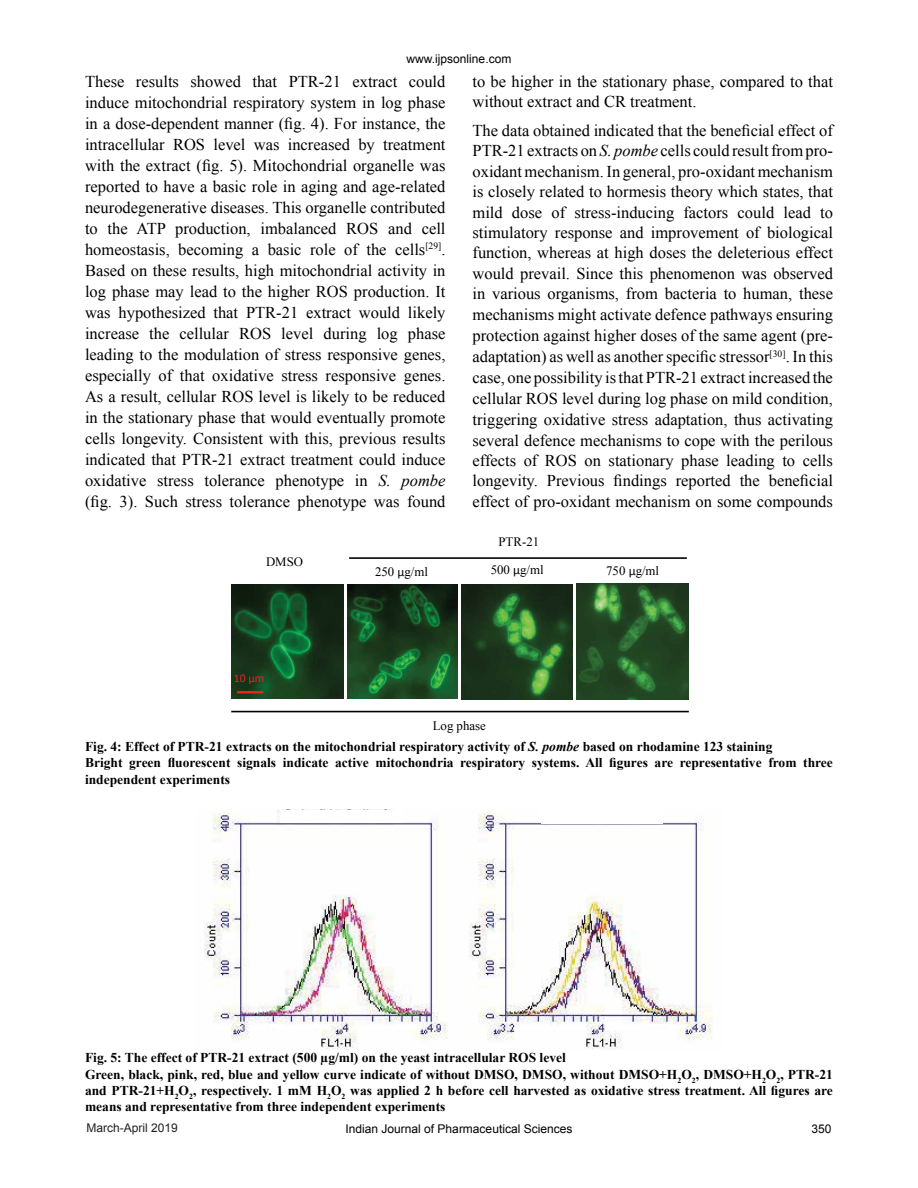
<style>
.page{position:relative;width:918px;height:1188px;background:#fff}
.page>*{position:absolute;margin:0;border:0;box-sizing:border-box;transform-origin:0 0}
.t1{font:16.5px/21px "Times New Roman";color:#000;text-align:justify}
.t2{font:700 13.5px/16.2px "Times New Roman";color:#000}
.t3{font:12.9px "Times New Roman";color:#000}
.t4{font:12px "Arial";color:#000}
.t5{font:12px "Arial";color:#231f20}
.t6{font:11.85px "Calibri";color:#ed2224}
.s1{font-style:italic}
.s2{font-family:"Calibri"}
</style>
<div class="page">
<img style="left:591px;top:583px;width:84px;height:1px">
<hr style="left:349px;top:557px;width:338px;height:2px;background:#000">
<img style="left:461px;top:584px;width:111px;height:116px">
<img style="left:576px;top:584px;width:113px;height:116px">
<img style="left:231px;top:584px;width:112px;height:115px">
<img style="left:231px;top:671px;width:39px;height:23px">
<hr style="left:237px;top:691px;width:26px;height:2px;background:#ed2224">
<img style="left:348px;top:584px;width:110px;height:115px">
<hr style="left:231px;top:711px;width:458px;height:1px;background:#000">
<img style="left:204px;top:809px;width:244px;height:240px">
<img style="left:469px;top:809px;width:244px;height:240px">
<div style="left:280px;top:810px;width:122px;height:13px;background:#fff"></div>
<div style="left:541px;top:809px;width:122px;height:14px;background:#fff"></div>
<p class="t4" style="left:407px;top:51px;width:106px">www.ijpsonline.com</p>
<p class="t1" style="left:85px;top:70px;width:362px">These results showed that PTR-21 extract could induce mitochondrial respiratory system in log phase in a dose-dependent manner (fig. 4). For instance, the intracellular ROS level was increased by treatment with the extract (fig. 5). Mitochondrial organelle was reported to have a basic role in aging and age-related neurodegenerative diseases. This organelle contributed to the ATP production, imbalanced ROS and cell homeostasis, becoming a basic role of the cells<sup>[29]</sup>.<br>Based on these results, high mitochondrial activity in log phase may lead to the higher ROS production. It was hypothesized that PTR-21 extract would likely increase the cellular ROS level during log phase leading to the modulation of stress responsive genes, especially of that oxidative stress responsive genes.<br>As a result, cellular ROS level is likely to be reduced in the stationary phase that would eventually promote cells longevity. Consistent with this, previous results indicated that PTR-21 extract treatment could induce oxidative stress tolerance phenotype in <span class="s1">S. pombe </span>(fig. 3). Such stress tolerance phenotype was found</p>
<p class="t1" style="left:473px;top:71px;width:362px;line-height:20.4px">to be higher in the stationary phase, compared to that without extract and CR treatment.</p>
<p class="t1" style="left:473px;top:120px;width:362px">The data obtained indicated that the beneficial effect of PTR-21 extracts on <span class="s1">S. pombe</span> cells could result from pro&shy;oxidant mechanism. In general, pro-oxidant mechanism is closely related to hormesis theory which states, that mild dose of stress-inducing factors could lead to stimulatory response and improvement of biological function, whereas at high doses the deleterious effect would prevail. Since this phenomenon was observed in various organisms, from bacteria to human, these mechanisms might activate defence pathways ensuring protection against higher doses of the same agent (pre&shy;adaptation) as well as another specific stressor<sup>[30]</sup>. In this case, one possibility is that PTR-21 extract increased the cellular ROS level during log phase on mild condition, triggering oxidative stress adaptation, thus activating several defence mechanisms to cope with the perilous effects of ROS on stationary phase leading to cells longevity. Previous findings reported the beneficial effect of pro-oxidant mechanism on some compounds</p>
<p class="t3" style="left:498px;top:533px;width:42px">PTR-21</p>
<p class="t3" style="left:266px;top:553px;width:39px">DMSO</p>
<p class="t6" style="left:234px;top:671px;width:32px">10 µm</p>
<p class="t3" style="left:375px;top:563px;width:54px">250 <span class="s2">µ</span>g/ml</p>
<p class="t3" style="left:491px;top:561px;width:54px">500 <span class="s2">µ</span>g/ml</p>
<p class="t3" style="left:606px;top:562px;width:55px">750 <span class="s2">µ</span>g/ml</p>
<p class="t3" style="left:433px;top:717px;width:55px">Log phase</p>
<p class="t2" style="left:85px;top:738px;width:749px">Fig. 4: Effect of PTR-21 extracts on the mitochondrial respiratory activity of <span class="s1">S. pombe</span> based on rhodamine 123 staining<br>Bright green fluorescent signals indicate active mitochondria respiratory systems. All figures are representative from three independent experiments</p>
<p class="t2" style="left:85px;top:1049px;width:749px">Fig. 5: The effect of PTR-21 extract (500 µg/ml) on the yeast intracellular ROS level<br>Green, black, pink, red, blue and yellow curve indicate of without DMSO, DMSO, without DMSO+H<sub>2</sub>O<sub>2</sub>, DMSO+H<sub>2</sub>O<sub>2</sub>, PTR-21 and PTR-21+H<sub>2</sub>O<sub>2</sub>, respectively. 1 mM H<sub>2</sub>O<sub>2</sub> was applied 2 h before cell harvested as oxidative stress treatment. All figures are means and representative from three independent experiments</p>
<p class="t5" style="left:87px;top:1120px;width:93px">March-April 2019</p>
<p class="t4" style="left:346px;top:1121px;width:228px">Indian Journal of Pharmaceutical Sciences</p>
<p class="t4" style="left:811px;top:1120px;width:22px">350</p>
</div>
